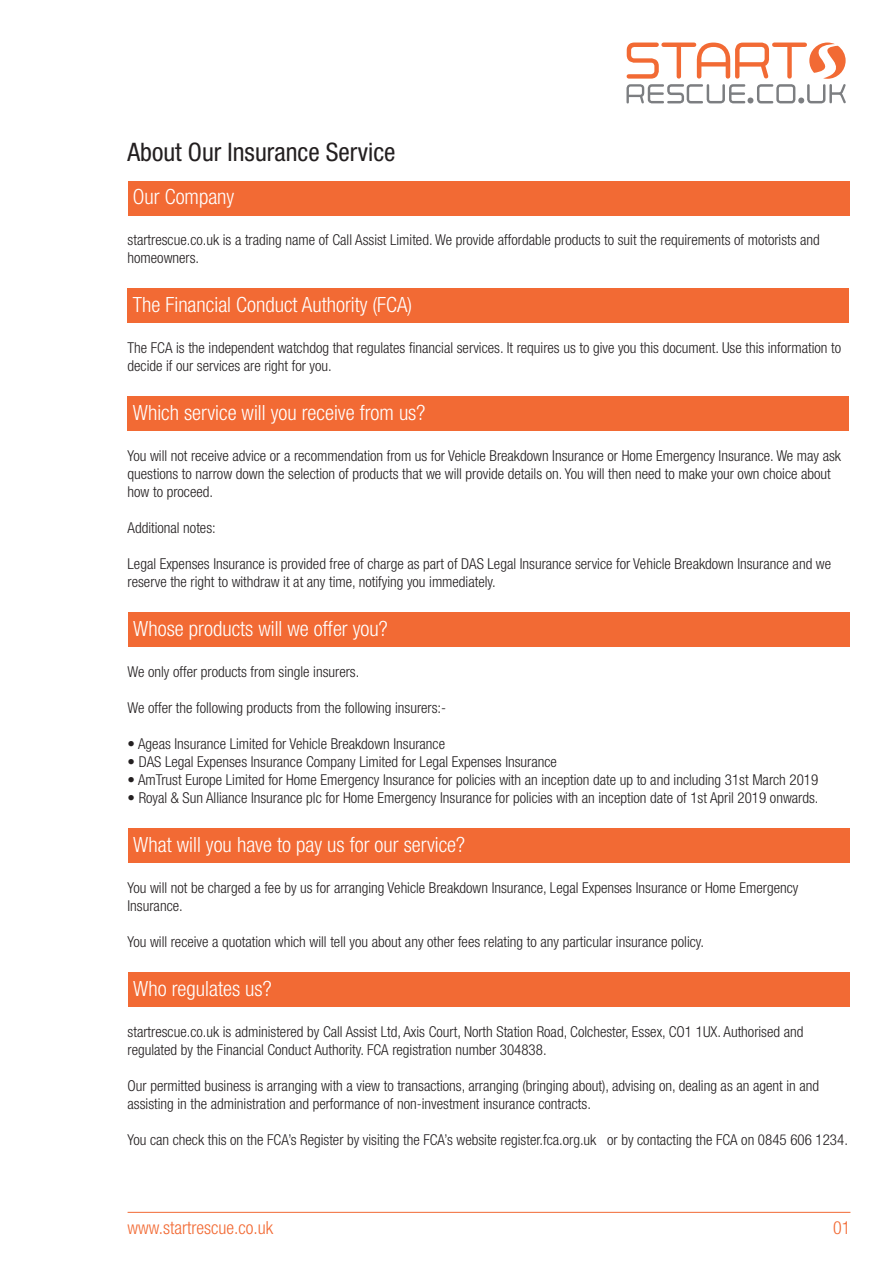
<style>
.page{position:relative;width:893px;height:1263px;background:#fff}
.page>*{position:absolute;margin:0;border:0;box-sizing:border-box;transform-origin:0 0}
.t1{font:condensed 25.5px "Helvetica Neue LT Std";color:#231f20}
.t2{font:300 condensed 21px "Helvetica Neue LT Std";color:#fff}
.t3{font:300 condensed 18px "Helvetica Neue LT Std";color:#f26a34}
.t4{font:300 condensed 15px/18px "Helvetica Neue LT Std";color:#231f20}
</style>
<div class="page">
<svg style="left:626px;top:43px;width:220px;height:60px"></svg>
<hr style="left:128px;top:1212px;width:722px;height:1px;background:#f26a34">
<div style="left:128px;top:181px;width:722px;height:34px;background:#f26a34"></div>
<div style="left:128px;top:288px;width:721px;height:34px;background:#f26a34"></div>
<div style="left:128px;top:396px;width:721px;height:34px;background:#f26a34"></div>
<div style="left:128px;top:612px;width:721px;height:34px;background:#f26a34"></div>
<div style="left:128px;top:828px;width:721px;height:34px;background:#f26a34"></div>
<div style="left:128px;top:972px;width:721px;height:35px;background:#f26a34"></div>
<p class="t1" style="left:128px;top:137px;width:270px">About Our Insurance Service</p>
<p class="t2" style="left:133px;top:184px;width:103px">Our Company</p>
<p class="t4" style="left:128px;top:230px;width:694px">startrescue.co.uk is a trading name of Call Assist Limited. We provide affordable products to suit the requirements of motorists and homeowners.</p>
<p class="t2" style="left:133px;top:292px;width:281px">The Financial Conduct Authority (FCA)</p>
<p class="t4" style="left:128px;top:338px;width:715px">The FCA is the independent watchdog that regulates financial services. It requires us to give you this document. Use this information to decide if our services are right for you.</p>
<p class="t2" style="left:133px;top:400px;width:294px">Which service will you receive from us?</p>
<p class="t4" style="left:128px;top:446px;width:715px">You will not receive advice or a recommendation from us for Vehicle Breakdown Insurance or Home Emergency Insurance. We may ask questions to narrow down the selection of products that we will provide details on. You will then need to make your own choice about how to proceed.</p>
<p class="t4" style="left:128px;top:518px;width:90px">Additional notes:</p>
<p class="t4" style="left:128px;top:554px;width:705px">Legal Expenses Insurance is provided free of charge as part of DAS Legal Insurance service for Vehicle Breakdown Insurance and we reserve the right to withdraw it at any time, notifying you immediately.</p>
<p class="t2" style="left:133px;top:616px;width:256px">Whose products will we offer you?</p>
<p class="t4" style="left:128px;top:662px;width:233px">We only offer products from single insurers.</p>
<p class="t4" style="left:128px;top:698px;width:320px">We offer the following products from the following insurers:-</p>
<p class="t4" style="left:128px;top:734px;width:319px">• Ageas Insurance Limited for Vehicle Breakdown Insurance</p>
<p class="t4" style="left:128px;top:752px;width:431px">• DAS Legal Expenses Insurance Company Limited for Legal Expenses Insurance</p>
<p class="t4" style="left:128px;top:770px;width:692px">• AmTrust Europe Limited for Home Emergency Insurance for policies with an inception date up to and including 31st March 2019</p>
<p class="t4" style="left:128px;top:788px;width:692px">• Royal &amp; Sun Alliance Insurance plc for Home Emergency Insurance for policies with an inception date of 1st April 2019 onwards.</p>
<p class="t2" style="left:133px;top:832px;width:333px">What will you have to pay us for our service?</p>
<p class="t4" style="left:128px;top:878px;width:672px">You will not be charged a fee by us for arranging Vehicle Breakdown Insurance, Legal Expenses Insurance or Home Emergency<br>Insurance.</p>
<p class="t4" style="left:128px;top:932px;width:578px">You will receive a quotation which will tell you about any other fees relating to any particular insurance policy.</p>
<p class="t2" style="left:133px;top:976px;width:140px">Who regulates us?</p>
<p class="t4" style="left:128px;top:1022px;width:677px">startrescue.co.uk is administered by Call Assist Ltd, Axis Court, North Station Road, Colchester, Essex, CO1 1UX. Authorised and regulated by the Financial Conduct Authority. FCA registration number 304838.</p>
<p class="t4" style="left:128px;top:1076px;width:693px">Our permitted business is arranging with a view to transactions, arranging (bringing about), advising on, dealing as an agent in and assisting in the administration and performance of non-investment insurance contracts.</p>
<p class="t4" style="left:128px;top:1130px;width:722px">You can check this on the FCA’s Register by visiting the FCA’s website register.fca.org.uk or by contacting the FCA on 0845 606 1234.</p>
<p class="t3" style="left:128px;top:1217px;width:147px">www.startrescue.co.uk</p>
<p class="t3" style="left:833px;top:1217px;width:19px">01</p>
</div>
